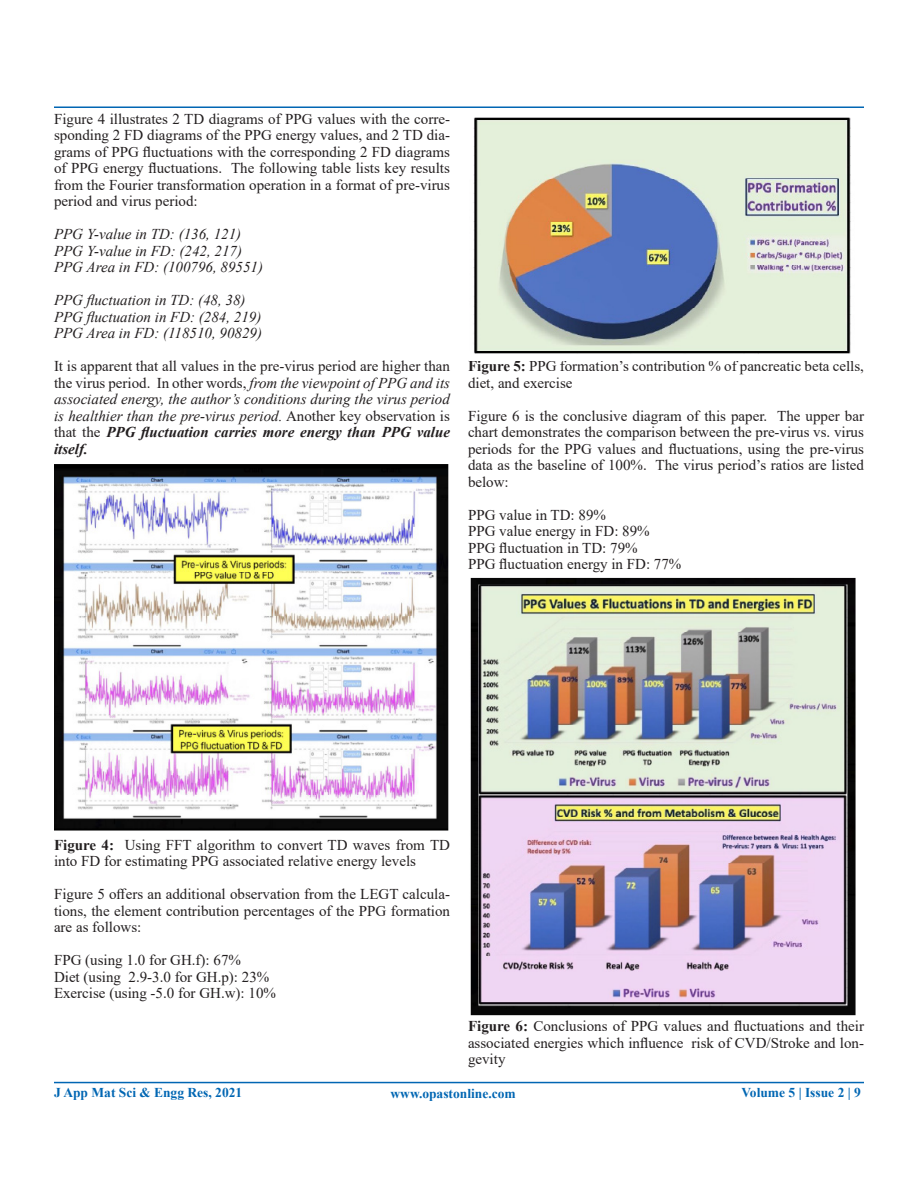
<style>
.page{position:relative;width:918px;height:1188px;background:#fff}
.page>*{position:absolute;margin:0;border:0;box-sizing:border-box;transform-origin:0 0}
.t1{font:15px/16.5px "Times New Roman";color:#231f20;text-align:justify}
.t2{font:italic 15px/16.5px "Times New Roman";color:#231f20;text-align:justify}
.t3{font:700 13.5px "Times New Roman";color:#0166b3}
.s1{font-style:normal}
.s2{font-weight:700}
</style>
<div class="page">
<hr style="left:54px;top:106px;width:810px;height:2px;background:#0166b3">
<hr style="left:54px;top:1082px;width:810px;height:1px;background:#0166b3">
<img style="left:54px;top:464px;width:395px;height:367px">
<img style="left:473px;top:117px;width:378px;height:237px">
<img style="left:470px;top:578px;width:386px;height:438px">
<p class="t1" style="left:54px;top:110px;width:398px">Figure 4 illustrates 2 TD diagrams of PPG values with the corre&shy;sponding 2 FD diagrams of the PPG energy values, and 2 TD dia&shy;grams of PPG fluctuations with the corresponding 2 FD diagrams of PPG energy fluctuations. The following table lists key results from the Fourier transformation operation in a format of pre-virus period and virus period:</p>
<p class="t2" style="left:54px;top:226px;width:189px">PPG Y-value in TD: (136, 121)</p>
<p class="t2" style="left:54px;top:242px;width:190px">PPG Y-value in FD: (242, 217)</p>
<p class="t2" style="left:54px;top:259px;width:211px">PPG Area in FD: (100796, 89551)</p>
<p class="t2" style="left:54px;top:292px;width:193px">PPG fluctuation in TD: (48, 38)</p>
<p class="t2" style="left:54px;top:308px;width:209px">PPG fluctuation in FD: (284, 219)</p>
<p class="t2" style="left:54px;top:325px;width:210px">PPG Area in FD: (118510, 90829)</p>
<p class="t2" style="left:54px;top:358px;width:398px"><span class="s1">It is apparent that all values in the pre-virus period are higher than the virus period. In other words,</span> from the viewpoint of PPG and its associated energy, the author’s conditions during the virus period is healthier than the pre-virus period. <span class="s1">Another key observation is that the</span> <span class="s2">PPG fluctuation carries more energy than PPG value itself.</span></p>
<p class="t1" style="left:468px;top:358px;width:398px"><span class="s2">Figure 5:</span> PPG formation’s contribution % of pancreatic beta cells, diet, and exercise</p>
<p class="t1" style="left:468px;top:407px;width:398px">Figure 6 is the conclusive diagram of this paper. The upper bar chart demonstrates the comparison between the pre-virus vs. virus periods for the PPG values and fluctuations, using the pre-virus data as the baseline of 100%. The virus period’s ratios are listed below:</p>
<p class="t1" style="left:468px;top:506px;width:140px">PPG value in TD: 89%</p>
<p class="t1" style="left:468px;top:523px;width:183px">PPG value energy in FD: 89%</p>
<p class="t1" style="left:468px;top:539px;width:171px">PPG fluctuation in TD: 79%</p>
<p class="t1" style="left:468px;top:556px;width:215px">PPG fluctuation energy in FD: 77%</p>
<p class="t1" style="left:54px;top:836px;width:398px"><span class="s2">Figure 4:</span> Using FFT algorithm to convert TD waves from TD into FD for estimating PPG associated relative energy levels</p>
<p class="t1" style="left:54px;top:886px;width:398px">Figure 5 offers an additional observation from the LEGT calcula&shy;tions, the element contribution percentages of the PPG formation are as follows:</p>
<p class="t1" style="left:54px;top:952px;width:189px">FPG (using 1.0 for GH.f): 67%</p>
<p class="t1" style="left:54px;top:968px;width:217px">Diet (using 2.9-3.0 for GH.p): 23%</p>
<p class="t1" style="left:54px;top:985px;width:224px">Exercise (using -5.0 for GH.w): 10%</p>
<p class="t1" style="left:468px;top:1018px;width:398px"><span class="s2">Figure 6:</span> Conclusions of PPG values and fluctuations and their associated energies which influence risk of CVD/Stroke and lon&shy;gevity</p>
<p class="t3" style="left:54px;top:1083px;width:190px">J App Mat Sci &amp; Engg Res, 2021</p>
<p class="t3" style="left:391px;top:1084px;width:127px">www.opastonline.com</p>
<p class="t3" style="left:741px;top:1083px;width:121px">Volume 5 | Issue 2 | 9</p>
</div>
